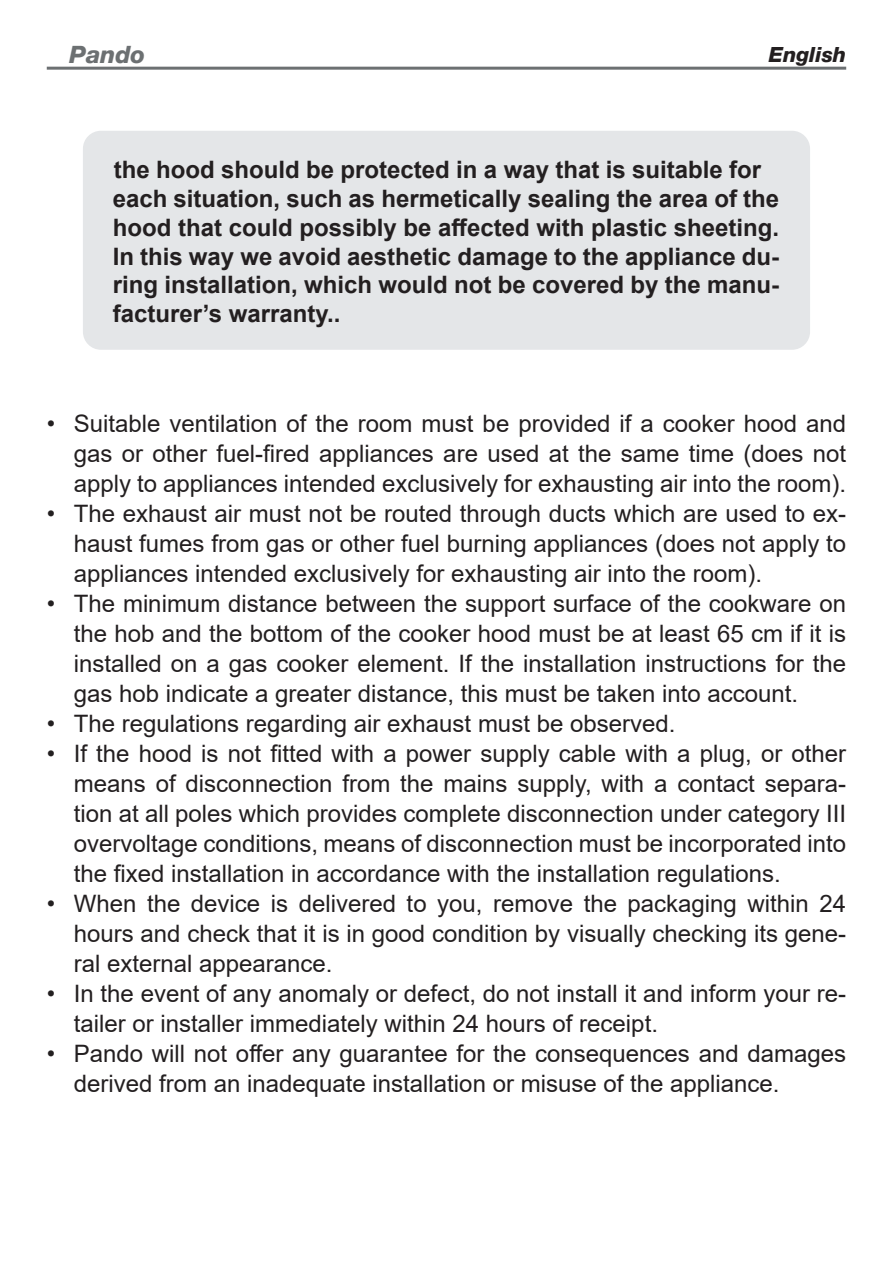
<style>
.page{position:relative;width:893px;height:1263px;background:#fff}
.page>*{position:absolute;margin:0;border:0;box-sizing:border-box;transform-origin:0 0}
.t1{font:24px/30px "Arial";color:#231f20;text-align:justify}
.t2{font:700 24px/28.8px "Arial";color:#231f20}
.t3{font:italic 800 24px "Helvetica Neue LT Std";color:#6c7072}
.t4{font:italic 800 21px "Helvetica Neue LT Std";color:#231f20}
</style>
<div class="page">
<hr style="left:47px;top:67px;width:799px;height:3px;background:#6c7072">
<div style="left:83px;top:131px;width:727px;height:219px;background:#e4e6e8;border-radius:18px"></div>
<p class="t3" style="left:70px;top:40px;width:77px">Pando</p>
<p class="t4" style="left:769px;top:42px;width:79px">English</p>
<p class="t2" style="left:113px;top:156px;width:668px">the hood should be protected in a way that is suitable for each situation, such as hermetically sealing the area of the hood that could possibly be affected with plastic sheeting.<br>In this way we avoid aesthetic damage to the appliance du&shy;ring installation, which would not be covered by the manu&shy;facturer’s warranty..</p>
<p class="t1" style="left:74px;top:408px;width:774px;text-indent:-27px">• Suitable ventilation of the room must be provided if a cooker hood and gas or other fuel-fired appliances are used at the same time (does not apply to appliances intended exclusively for exhausting air into the room).</p>
<p class="t1" style="left:74px;top:498px;width:774px;text-indent:-27px">• The exhaust air must not be routed through ducts which are used to ex&shy;haust fumes from gas or other fuel burning appliances (does not apply to appliances intended exclusively for exhausting air into the room).</p>
<p class="t1" style="left:74px;top:588px;width:774px;text-indent:-27px">• The minimum distance between the support surface of the cookware on the hob and the bottom of the cooker hood must be at least 65 cm if it is installed on a gas cooker element. If the installation instructions for the gas hob indicate a greater distance, this must be taken into account.</p>
<p class="t1" style="left:47px;top:708px;width:630px">• The regulations regarding air exhaust must be observed.</p>
<p class="t1" style="left:74px;top:738px;width:774px;text-indent:-27px">• If the hood is not fitted with a power supply cable with a plug, or other means of disconnection from the mains supply, with a contact separa&shy;tion at all poles which provides complete disconnection under category III overvoltage conditions, means of disconnection must be incorporated into the fixed installation in accordance with the installation regulations.</p>
<p class="t1" style="left:74px;top:888px;width:774px;text-indent:-27px">• When the device is delivered to you, remove the packaging within 24 hours and check that it is in good condition by visually checking its gene&shy;ral external appearance.</p>
<p class="t1" style="left:74px;top:978px;width:774px;text-indent:-27px">• In the event of any anomaly or defect, do not install it and inform your re&shy;tailer or installer immediately within 24 hours of receipt.</p>
<p class="t1" style="left:74px;top:1038px;width:774px;text-indent:-27px">• Pando will not offer any guarantee for the consequences and damages derived from an inadequate installation or misuse of the appliance.</p>
</div>
